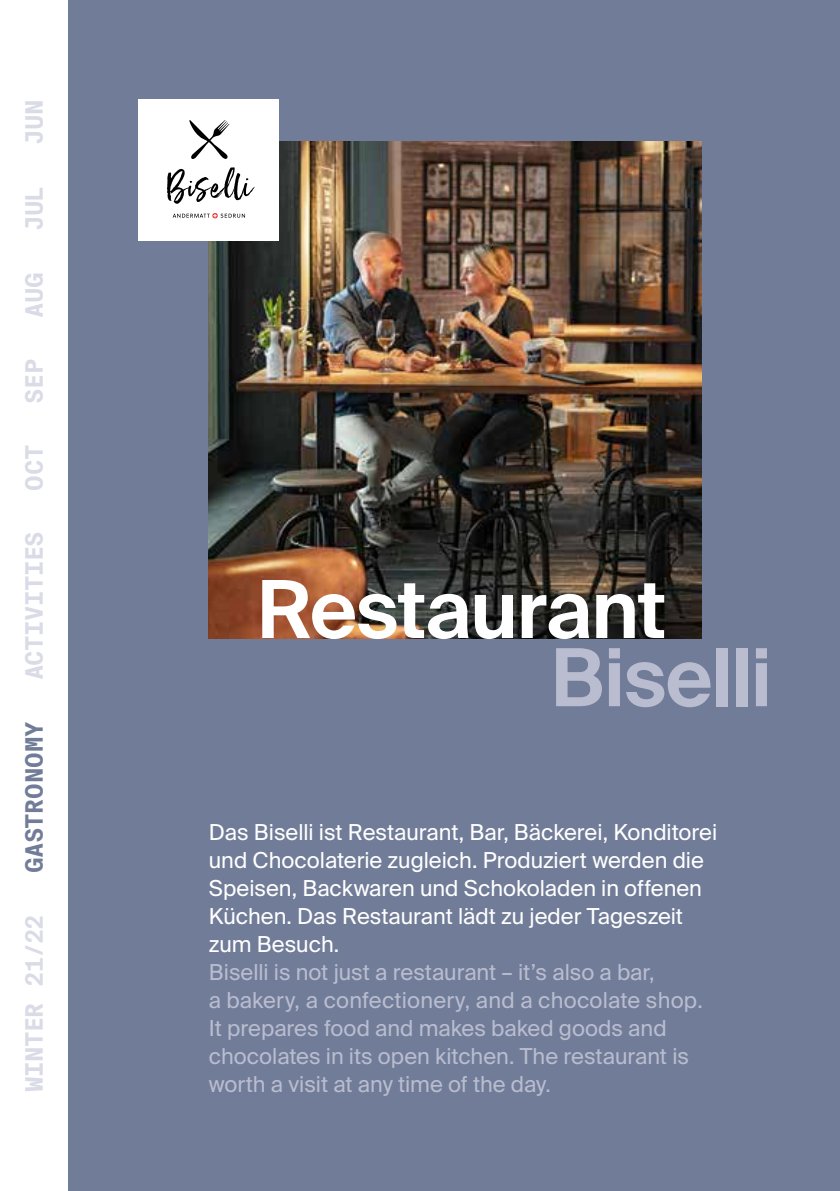
<style>
.page{position:relative;width:840px;height:1191px;background:#fff}
.page>*{position:absolute;margin:0;border:0;box-sizing:border-box;transform-origin:0 0}
.t1{font:600 80px "Suisse Intl";letter-spacing:-.015em;color:#fff}
.t2{font:600 80px "Suisse Intl";letter-spacing:-.01em;color:#b9bdcf}
.t3{font:700 24px "Suisse Intl Mono";letter-spacing:-.025em;color:#d9dbe6}
.t4{font:700 24px "Suisse Intl Mono";letter-spacing:-.005em;color:#717c98}
.t5{font:22px/28px "Suisse Intl";color:#b9bdcf}
.t6{font:22px/28px "Suisse Intl";color:#fff}
</style>
<div class="page">
<div style="left:68px;top:0;width:771px;height:1191px;background:#717c98"></div>
<img style="left:209px;top:142px;width:492px;height:496px">
<div style="left:138px;top:99px;width:141px;height:142px;background:#fff"></div>
<svg style="left:167px;top:167px;width:87px;height:37px"></svg>
<svg style="left:172px;top:213px;width:73px;height:5px"></svg>
<svg style="left:189px;top:120px;width:40px;height:39px"></svg>
<p class="t3" style="left:21px;top:145px;width:47px;rotate:-90deg">JUN</p>
<p class="t3" style="left:21px;top:231px;width:47px;rotate:-90deg">JUL</p>
<p class="t3" style="left:21px;top:318px;width:47px;rotate:-90deg">AUG</p>
<p class="t3" style="left:21px;top:403px;width:46px;rotate:-90deg">SEP</p>
<p class="t3" style="left:21px;top:490px;width:47px;rotate:-90deg">OCT</p>
<p class="t3" style="left:21px;top:680px;width:150px;rotate:-90deg">ACTIVITIES</p>
<p class="t4" style="left:21px;top:873px;width:154px;rotate:-90deg">GASTRONOMY</p>
<p class="t3" style="left:21px;top:1091px;width:179px;rotate:-90deg">WINTER 21/22</p>
<h1 class="t1" style="left:257px;top:563px;width:410px">Restaurant</h1>
<h1 class="t2" style="left:550px;top:632px;width:222px">Biselli</h1>
<p class="t6" style="left:209px;top:818px;width:509px">Das Biselli ist Restaurant, Bar, Bäckerei, Konditorei und Chocolaterie zugleich. Produziert werden die Speisen, Backwaren und Schokoladen in offenen Küchen. Das Restaurant lädt zu jeder Tageszeit zum Besuch.</p>
<p class="t5" style="left:209px;top:958px;width:495px">Biselli is not just a restaurant – it’s also a bar,<br>a bakery, a confectionery, and a chocolate shop.<br>It prepares food and makes baked goods and chocolates in its open kitchen. The restaurant is worth a visit at any time of the day.</p>
</div>
